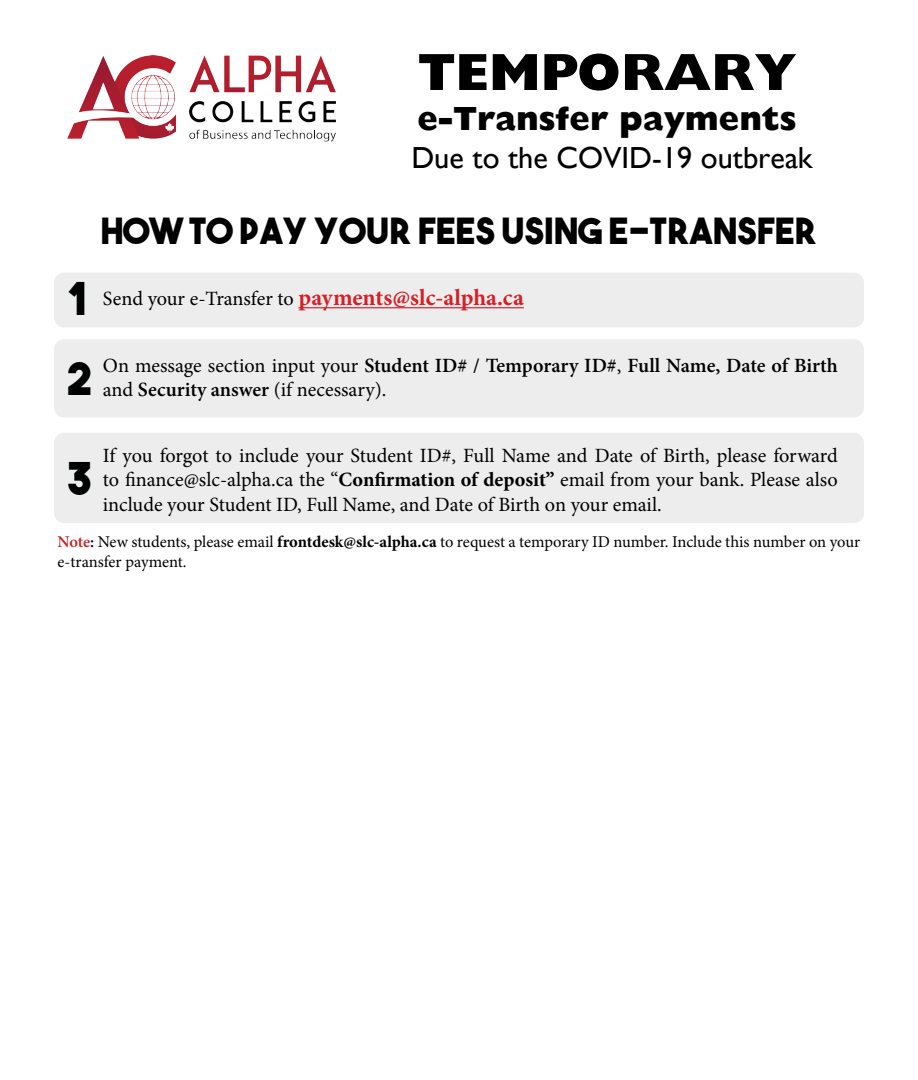
<style>
.page{position:relative;width:918px;height:1080px;background:#fff}
.page>*{position:absolute;margin:0;border:0;box-sizing:border-box;transform-origin:0 0}
.t1{font:800 52.8px "Gill Sans";color:#000}
.t2{font:45px/80.1px "The Bold Font";color:#000101}
.t3{font:36px "The Bold Font";color:#000}
.t4{font:800 33.45px "Gill Sans";color:#000}
.t5{font:30.45px "Gill Sans";color:#000}
.t6{font:700 23.25px "Minion Pro";color:#d61f26}
.t7{font:20.25px/24.3px "Minion Pro";letter-spacing:-.005em;color:#000;text-align:justify}
.t8{font:600 20.25px/24.3px "Minion Pro";letter-spacing:-.005em;color:#000}
.t9{font:16.5px/19.8px "Minion Pro";color:#000}
.s1{font-weight:400;font-size:20.25px;color:#000}
.s2{font-weight:400}
.s3{font-weight:700}
.s4{font-weight:600;color:#c72127}
.s5{font-weight:600}
</style>
<div class="page">
<div style="left:54px;top:273px;width:810px;height:54px;background:#ededed;border-radius:10px"></div>
<div style="left:54px;top:339px;width:810px;height:78px;background:#ededed;border-radius:10px"></div>
<div style="left:54px;top:433px;width:810px;height:90px;background:#ededed;border-radius:10px"></div>
<img style="left:67px;top:56px;width:269px;height:86px">
<hr style="left:298px;top:307px;width:226px;height:1px;background:#d61f26">
<h1 class="t1" style="left:418px;top:41px;width:380px">Temporary</h1>
<h3 class="t4" style="left:417px;top:99px;width:381px">e-Transfer payments</h3>
<h3 class="t5" style="left:411px;top:140px;width:403px">Due to the COVID-19 outbreak</h3>
<h3 class="t3" style="left:101px;top:208px;width:717px">HOW TO PAY YOUR FEES USING E-TRANSFER</h3>
<h2 class="t2" style="left:66px;top:258px;width:28px">1<br>2</h2>
<p class="t6" style="left:103px;top:282px;width:422px"><span class="s1">Send your e-Transfer to</span> payments@slc-alpha.ca</p>
<p class="t8" style="left:103px;top:353px;width:737px"><span class="s2">On message section input your</span> Student ID# / Temporary ID#<span class="s2">,</span> Full Name, Date of Birth <span class="s2">and</span> Security answer <span class="s2">(if necessary).</span></p>
<h2 class="t2" style="left:66px;top:438px;width:28px">3</h2>
<p class="t7" style="left:103px;top:444px;width:737px">If you forgot to include your Student ID#, Full Name and Date of Birth, please forward to finance@slc-alpha.ca the “<span class="s3">Confirmation of deposit”</span> email from your bank. Please also include your Student ID, Full Name, and Date of Birth on your email.</p>
<p class="t9" style="left:58px;top:532px;width:804px"><span class="s4">Note</span><span class="s5">:</span> New students, please email <span class="s3">frontdesk@slc-alpha.ca</span> to request a temporary ID number. Include this number on your e-transfer payment.</p>
</div>
